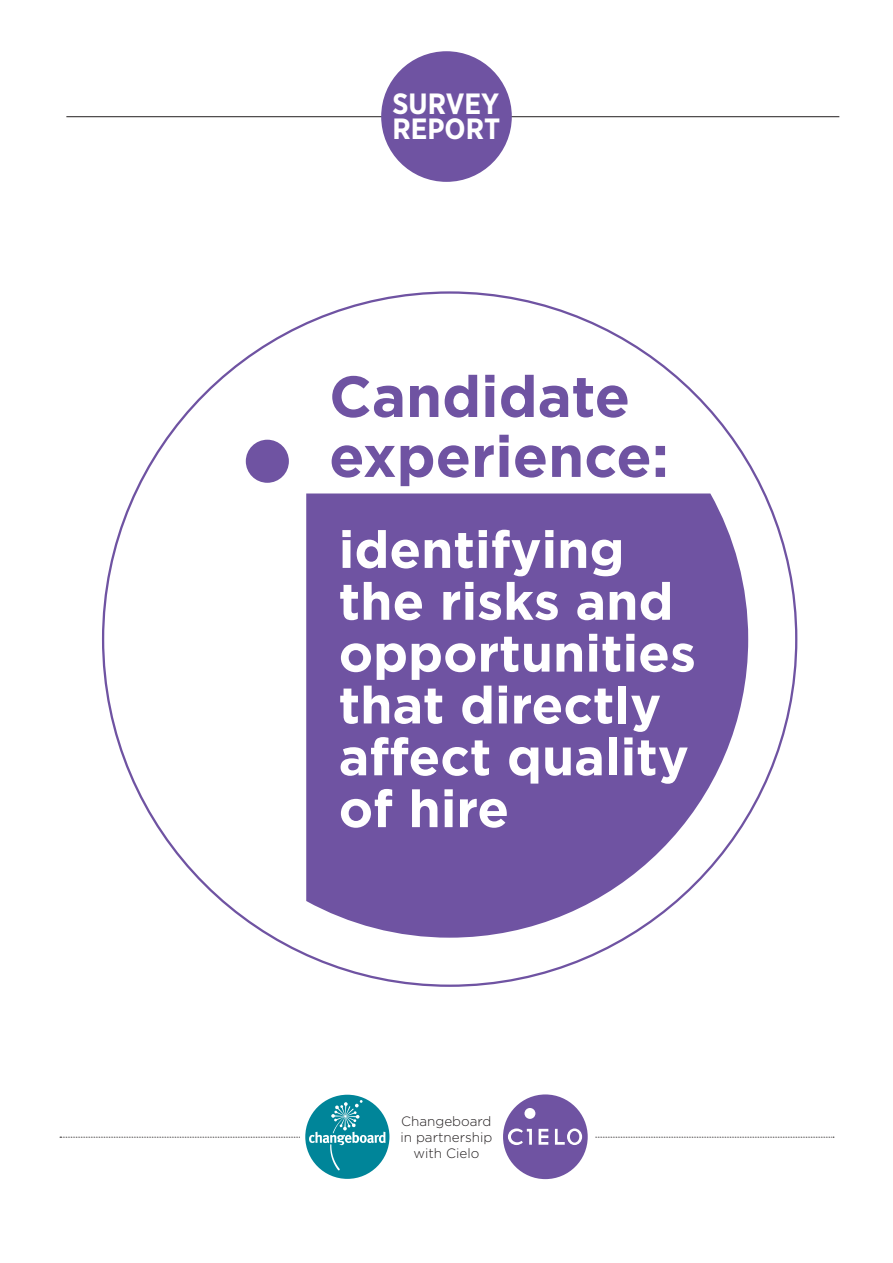
<style>
.page{position:relative;width:893px;height:1263px;background:#fff}
.page>*{position:absolute;margin:0;border:0;box-sizing:border-box;transform-origin:0 0}
.t1{font:700 57.75px/59.8px "Gotham";color:#6f53a2}
.t2{font:700 51.9px/51.9px "Gotham";color:#fff}
.t3{font:700 29.25px/25.7px "Gotham Narrow";color:#fff}
.t4{font:300 13.5px/16.2px "Gotham";color:#231f20;text-align:center}
</style>
<div class="page">
<hr style="left:66px;top:116px;width:773px;height:1px;background:#231f20">
<svg style="left:306px;top:493px;width:442px;height:445px;background:#7f66ac"></svg>
<div style="left:246px;top:440px;width:43px;height:43px;background:#6f53a2;border-radius:50%"></div>
<div style="left:381px;top:51px;width:131px;height:131px;background:#6f53a2;border-radius:50%"></div>
<div style="left:503px;top:1094px;width:85px;height:85px;background:#6f53a2;border-radius:50%"></div>
<div style="left:305px;top:1095px;width:84px;height:84px;background:#008599;border-radius:50%"></div>
<svg style="left:60px;top:1100px;width:774px;height:70px"></svg>
<p class="t3" style="left:392px;top:90px;width:109px">SURVEY<br>REPORT</p>
<p class="t1" style="left:329px;top:366px;width:341px">Candidate experience:</p>
<p class="t2" style="left:339px;top:523px;width:359px">identifying the risks and opportunities that directly affect quality of hire</p>
<p class="t4" style="left:400px;top:1113px;width:93px">Changeboard in partnership with Cielo</p>
</div>
